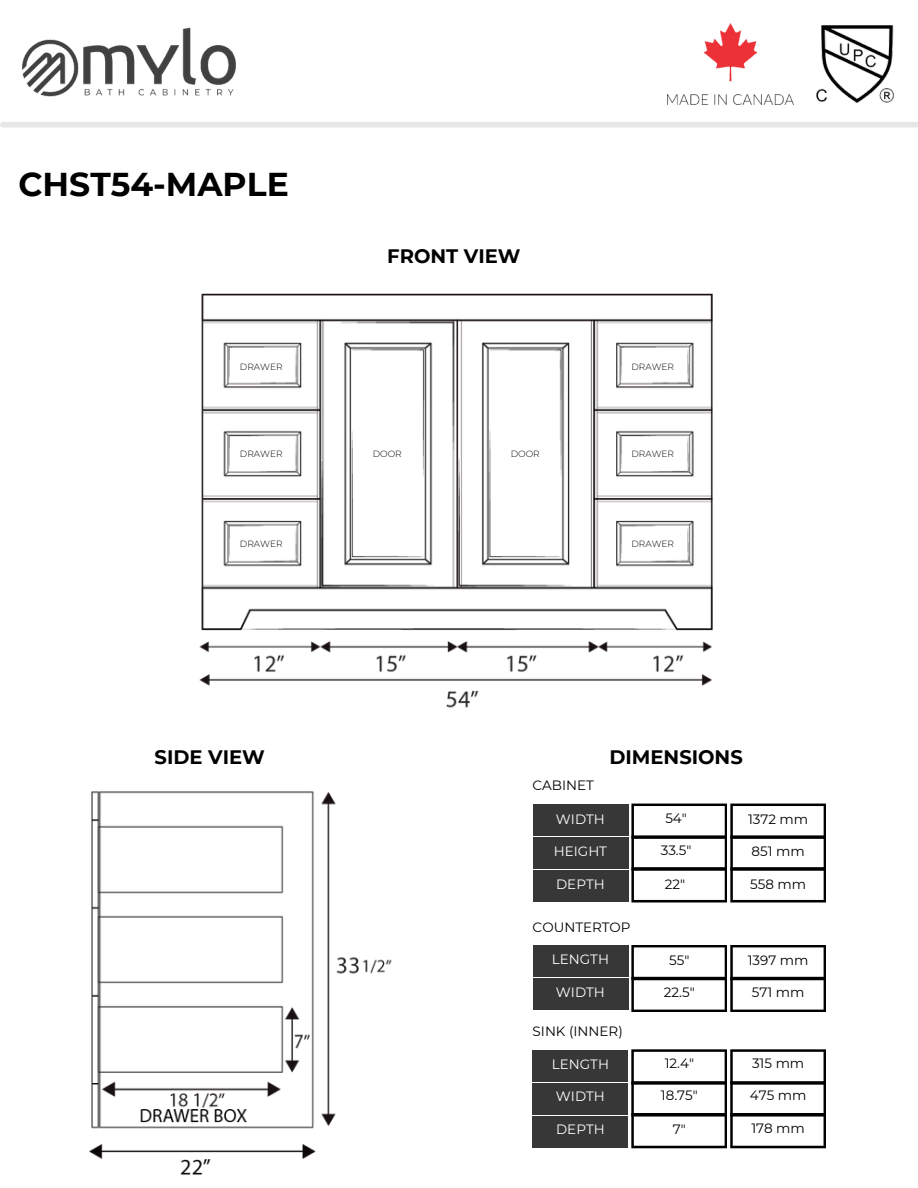
<style>
.page{position:relative;width:918px;height:1188px;background:#fff}
.page>*{position:absolute;margin:0;border:0;box-sizing:border-box;transform-origin:0 0}
.t1{font:700 33px "Montserrat";color:#000}
.t2{font:700 19.5px "Montserrat";color:#000}
.t3{font:13.5px "Montserrat";color:#000}
.t4{font:13.5px "Montserrat";color:#fff}
.t5{font:300 9px "Montserrat";color:#000}
</style>
<div class="page">
<img style="left:199px;top:293px;width:514px;height:415px">
<img style="left:22px;top:27px;width:214px;height:70px">
<div style="left:3px;top:122px;width:915px;height:5px;background:#e6e6e6"></div>
<img style="left:668px;top:23px;width:126px;height:81px">
<img style="left:816px;top:25px;width:79px;height:78px">
<svg style="left:631px;top:804px;width:195px;height:99px"></svg>
<div style="left:533px;top:804px;width:95px;height:31px;background:#373737"></div>
<div style="left:533px;top:837px;width:95px;height:32px;background:#373737"></div>
<div style="left:533px;top:871px;width:95px;height:31px;background:#373737"></div>
<svg style="left:631px;top:945px;width:195px;height:67px"></svg>
<div style="left:533px;top:945px;width:95px;height:32px;background:#373737"></div>
<div style="left:533px;top:979px;width:95px;height:31px;background:#373737"></div>
<svg style="left:631px;top:1049px;width:195px;height:99px"></svg>
<div style="left:533px;top:1050px;width:95px;height:31px;background:#373737"></div>
<div style="left:533px;top:1083px;width:95px;height:32px;background:#373737"></div>
<div style="left:533px;top:1117px;width:95px;height:31px;background:#373737"></div>
<img style="left:91px;top:791px;width:301px;height:338px">
<img style="left:89px;top:1143px;width:227px;height:32px">
<p class="t1" style="left:18px;top:165px;width:272px">CHST54-MAPLE</p>
<p class="t2" style="left:387px;top:244px;width:135px">FRONT VIEW</p>
<p class="t5" style="left:240px;top:361px;width:44px">DRAWER</p>
<p class="t5" style="left:631px;top:361px;width:44px">DRAWER</p>
<p class="t5" style="left:240px;top:449px;width:44px">DRAWER</p>
<p class="t5" style="left:373px;top:449px;width:30px">DOOR</p>
<p class="t5" style="left:511px;top:449px;width:30px">DOOR</p>
<p class="t5" style="left:631px;top:449px;width:44px">DRAWER</p>
<p class="t5" style="left:240px;top:539px;width:44px">DRAWER</p>
<p class="t5" style="left:631px;top:539px;width:44px">DRAWER</p>
<p class="t2" style="left:155px;top:745px;width:112px">SIDE VIEW</p>
<p class="t2" style="left:609px;top:745px;width:135px">DIMENSIONS</p>
<p class="t3" style="left:533px;top:777px;width:63px">CABINET</p>
<p class="t4" style="left:556px;top:811px;width:50px">WIDTH</p>
<p class="t4" style="left:554px;top:843px;width:55px">HEIGHT</p>
<p class="t4" style="left:556px;top:876px;width:50px">DEPTH</p>
<p class="t3" style="left:665px;top:810px;width:23px">54"</p>
<p class="t3" style="left:661px;top:842px;width:32px">33.5"</p>
<p class="t3" style="left:748px;top:811px;width:62px">1372 mm</p>
<p class="t3" style="left:752px;top:843px;width:55px">851 mm</p>
<p class="t3" style="left:665px;top:876px;width:22px">22"</p>
<p class="t3" style="left:750px;top:876px;width:58px">558 mm</p>
<p class="t3" style="left:533px;top:919px;width:100px">COUNTERTOP</p>
<p class="t4" style="left:552px;top:951px;width:59px">LENGTH</p>
<p class="t4" style="left:556px;top:984px;width:50px">WIDTH</p>
<p class="t3" style="left:669px;top:952px;width:22px">55"</p>
<p class="t3" style="left:664px;top:984px;width:32px">22.5"</p>
<p class="t3" style="left:748px;top:952px;width:62px">1397 mm</p>
<p class="t3" style="left:752px;top:984px;width:54px">571 mm</p>
<p class="t3" style="left:533px;top:1023px;width:92px">SINK (INNER)</p>
<p class="t4" style="left:552px;top:1056px;width:59px">LENGTH</p>
<p class="t4" style="left:556px;top:1088px;width:50px">WIDTH</p>
<p class="t4" style="left:556px;top:1121px;width:50px">DEPTH</p>
<p class="t3" style="left:665px;top:1055px;width:31px">12.4"</p>
<p class="t3" style="left:661px;top:1087px;width:38px">18.75"</p>
<p class="t3" style="left:673px;top:1121px;width:14px">7"</p>
<p class="t3" style="left:752px;top:1055px;width:54px">315 mm</p>
<p class="t3" style="left:750px;top:1087px;width:58px">475 mm</p>
<p class="t3" style="left:751px;top:1120px;width:55px">178 mm</p>
</div>
